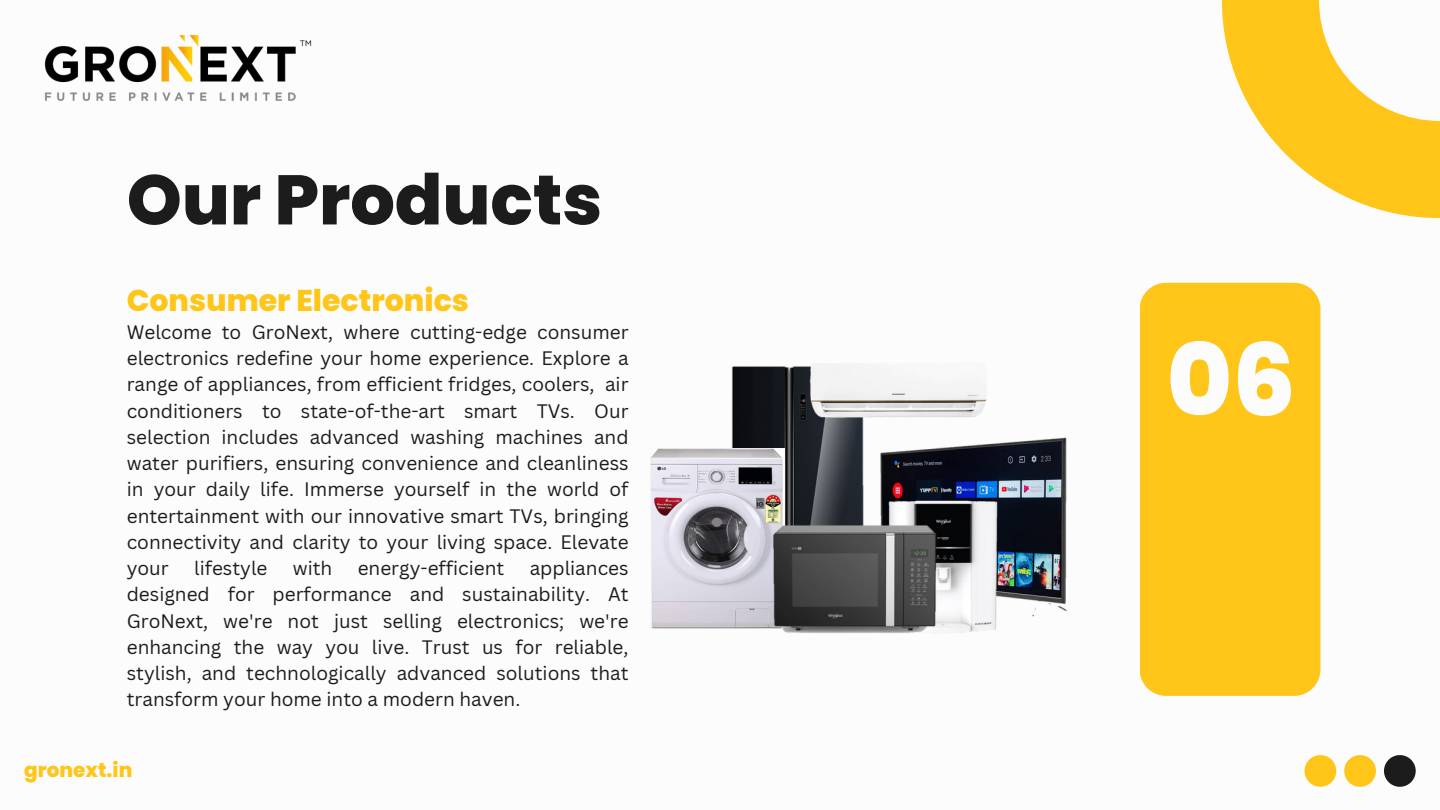
<style>
.page{position:relative;width:1440px;height:810px;background:#fff}
.page>*{position:absolute;margin:0;border:0;box-sizing:border-box;transform-origin:0 0}
.t1{font:800 100px "Poppins";color:#fcfcfc}
.t2{font:800 70px "Poppins";color:#1c1c1c}
.t3{font:800 30px "Poppins";color:#ffc619}
.t4{font:800 20px "Poppins";color:#ffc619}
.t5{font:19px/26.2px "Canva Sans";color:#1c1c1c;text-align:justify}
</style>
<div class="page">
<div style="left:1140px;top:283px;width:180px;height:413px;background:#ffc619;border-radius:26px"></div>
<img style="left:660px;top:366px;width:140px;height:113px">
<img style="left:651px;top:449px;width:133px;height:180px">
<img style="left:800px;top:363px;width:187px;height:116px">
<img style="left:878px;top:437px;width:189px;height:180px">
<img style="left:957px;top:489px;width:66px;height:144px">
<img style="left:753px;top:479px;width:204px;height:154px">
<svg style="left:1222px;top:0;width:218px;height:218px;fill:#ffc619"></svg>
<svg style="left:1384px;top:755px;width:32px;height:32px"></svg>
<svg style="left:1344px;top:755px;width:32px;height:32px"></svg>
<svg style="left:1305px;top:755px;width:31px;height:32px"></svg>
<img style="left:44px;top:35px;width:268px;height:66px">
<p class="t2" style="left:127px;top:151px;width:477px">Our Products</p>
<p class="t3" style="left:127px;top:280px;width:344px">Consumer Electronics</p>
<p class="t5" style="left:127px;top:318px;width:503px">Welcome to GroNext, where cutting-edge consumer electronics redefine your home experience. Explore a range of appliances, from efficient fridges, coolers, air conditioners to state-of-the-art smart TVs. Our selection includes advanced washing machines and water purifiers, ensuring convenience and cleanliness in your daily life. Immerse yourself in the world of entertainment with our innovative smart TVs, bringing connectivity and clarity to your living space. Elevate your</p>
<p class="t5" style="left:194px;top:555px;width:75px">lifestyle</p>
<p class="t5" style="left:293px;top:555px;width:41px">with</p>
<p class="t5" style="left:358px;top:555px;width:148px">energy-efficient</p>
<p class="t5" style="left:127px;top:555px;width:503px;text-indent:403px">appliances designed for performance and sustainability. At GroNext, we're not just selling electronics; we're enhancing the way you live. Trust us for reliable, stylish, and technologically advanced solutions that transform your home into a modern haven.</p>
<h3 class="t4" style="left:24px;top:756px;width:110px">gronext.in</h3>
<p class="t1" style="left:1167px;top:311px;width:131px">06</p>
</div>
